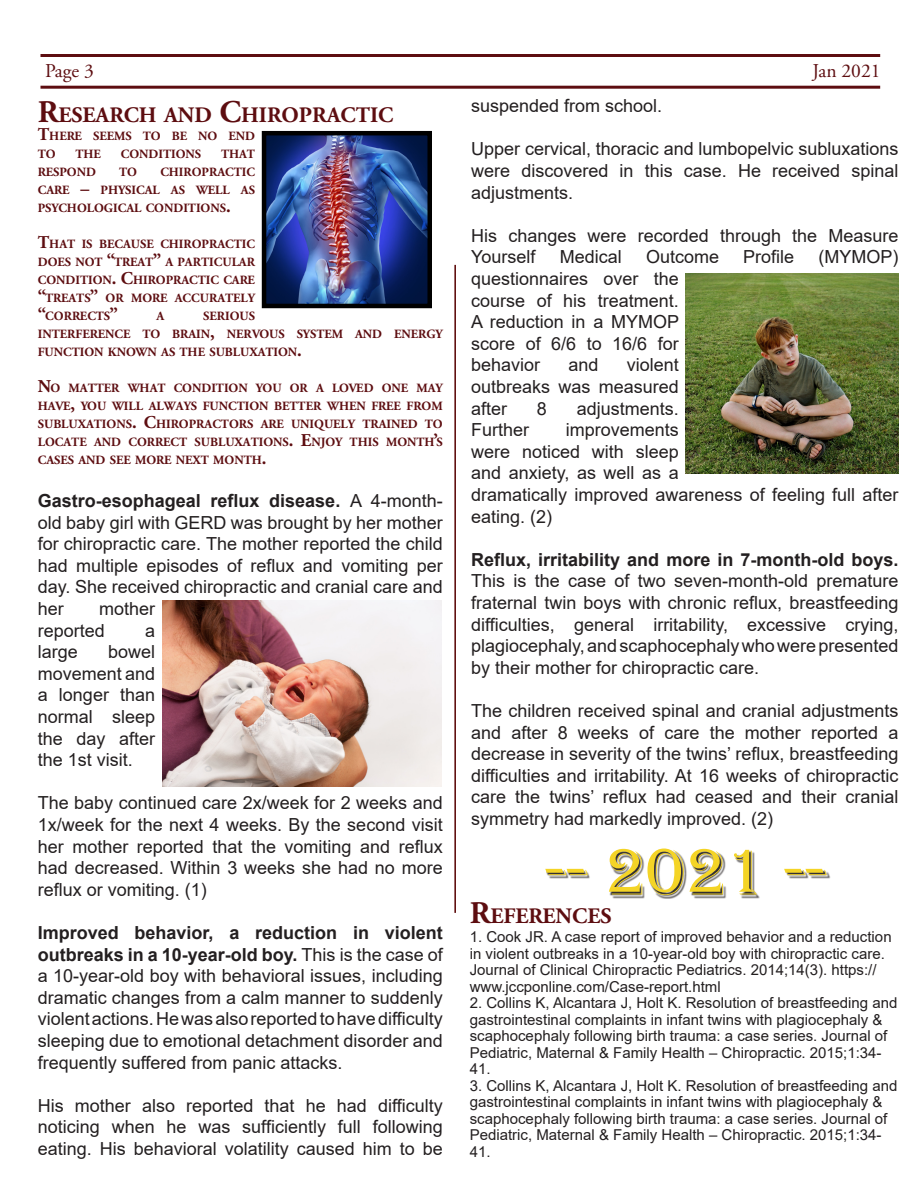
<style>
.page{position:relative;width:918px;height:1188px;background:#fff}
.page>*{position:absolute;margin:0;border:0;box-sizing:border-box;transform-origin:0 0}
.t1{font:67.95px "Algerian";color:#f4d426}
.t2{font:700 22.05px "Adobe Garamond Pro";color:#5d0d10}
.t3{font:19.5px "Adobe Garamond Pro";color:#5d0d10}
.t4{font:18px/21.6px "Arial";color:#231f20;text-align:justify}
.t5{font:15px/16.5px "Arial";color:#231f20}
.t6{font:700 12.6px/18px "Adobe Garamond Pro";color:#5d0d10}
.s1{font-size:31.5px}
.s2{font-size:18px}
.s3{font-weight:700}
</style>
<div class="page">
<hr style="left:40px;top:54px;width:840px;height:3px;background:#5d0d10">
<hr style="left:40px;top:86px;width:840px;height:3px;background:#5d0d10">
<hr style="left:454px;top:265px;width:2px;height:648px;background:#560000">
<img style="left:267px;top:136px;width:160px;height:167px">
<div style="left:262px;top:131px;width:170px;height:177px;border:4px solid #000"></div>
<img style="left:162px;top:600px;width:279px;height:186px">
<img style="left:686px;top:273px;width:212px;height:200px">
<div style="left:546px;top:849px;width:284px;height:50px;background:#231f20;opacity:.93"></div>
<p class="t3" style="left:45px;top:59px;width:50px">Page 3</p>
<p class="t3" style="left:812px;top:59px;width:70px">Jan 2021</p>
<p class="t2" style="left:38px;top:102px;width:357px"><span class="s1">R</span>ESEARCH AND <span class="s1">C</span>HIROPRACTIC</p>
<p class="t6" style="left:38px;top:127px;width:219px"><span class="s2">T</span>HERE SEEMS TO BE NO END<br>TO</p>
<p class="t6" style="left:76px;top:145px;width:27px">THE</p>
<p class="t6" style="left:121px;top:145px;width:82px">CONDITIONS</p>
<p class="t6" style="left:221px;top:145px;width:35px">THAT</p>
<p class="t6" style="left:38px;top:163px;width:60px">RESPOND</p>
<p class="t6" style="left:119px;top:163px;width:19px">TO</p>
<p class="t6" style="left:38px;top:163px;width:219px;text-align:justify;text-indent:123px">CHIROPRACTIC CARE <span class="s2">–</span> PHYSICAL AS WELL AS PSYCHOLOGICAL CONDITIONS<span class="s2">.</span></p>
<p class="t6" style="left:38px;top:235px;width:220px;text-align:justify"><span class="s2">T</span>HAT IS BECAUSE CHIROPRACTIC DOES NOT <span class="s2">“</span>TREAT<span class="s2">”</span> A PARTICULAR CONDITION<span class="s2">. C</span>HIROPRACTIC CARE <span class="s2">“</span>TREATS<span class="s2">”</span> OR MORE ACCURATELY <span class="s2">“</span>CORRECTS<span class="s2">”</span></p>
<p class="t6" style="left:38px;top:307px;width:398px;text-indent:165px">SERIOUS<br>INTERFERENCE TO BRAIN<span class="s2">,</span> NERVOUS SYSTEM AND ENERGY<br>FUNCTION KNOWN AS THE SUBLUXATION<span class="s2">.</span></p>
<p class="t6" style="left:38px;top:379px;width:102px"><span class="s2">N</span>O MATTER WHA</p>
<p class="t6" style="left:157px;top:307px;width:10px">A</p>
<p class="t6" style="left:38px;top:379px;width:400px;text-indent:120px">T CONDITION YOU OR A LOVED ONE MAY<br>HAVE<span class="s2">,</span> YOU WILL ALWAY</p>
<p class="t6" style="left:38px;top:397px;width:407px;text-align:justify;text-indent:153px">S FUNCTION BETTER WHEN FREE FROM SUBLUXATIONS<span class="s2">. C</span>HIROPRACTORS ARE UNIQUELY TRAINED TO LOCATE AND CORRECT SUBLUXATIONS<span class="s2">. E</span>NJOY THIS MONTH<span class="s2">’</span>S CASES AND SEE MORE NEXT MONTH<span class="s2">.</span></p>
<p class="t4" style="left:38px;top:490px;width:407px"><span class="s3">Gastro-esophageal reflux disease.</span> A 4-month&shy;old baby girl with GERD was brought by her mother for chiropractic care. The mother reported the child had multiple episodes of reflux and vomiting per day. She received chiropractic and cranial care and her</p>
<p class="t4" style="left:38px;top:598px;width:119px;text-indent:61px">mother reported</p>
<p class="t4" style="left:145px;top:619px;width:12px">a</p>
<p class="t4" style="left:38px;top:641px;width:119px;text-indent:70px">bowel movement and a longer than normal sleep the day after the 1st visit.</p>
<p class="t4" style="left:38px;top:792px;width:407px">The baby continued care 2x/week for 2 weeks and 1x/week for the next 4 weeks. By the second visit her mother reported that the vomiting and reflux had decreased. Within 3 weeks she had no more reflux or vomiting. (1)</p>
<p class="t4" style="left:38px;top:922px;width:407px"><span class="s3">Improved behavior, a reduction in violent outbreaks in a 10-year-old boy.</span> This is the case of a 10-year-old boy with behavioral issues, including dramatic changes from a calm manner to suddenly violent actions. He was also reported to have difficulty sleeping due to emotional detachment disorder and frequently suffered from panic attacks.</p>
<p class="t4" style="left:38px;top:1095px;width:406px">His mother also reported that he had difficulty noticing when he was sufficiently full following eating. His behavioral volatility caused him to be</p>
<p class="t4" style="left:38px;top:641px;width:42px">large</p>
<p class="t4" style="left:471px;top:95px;width:193px">suspended from school.</p>
<p class="t4" style="left:471px;top:138px;width:429px">Upper cervical, thoracic and lumbopelvic subluxations were discovered in this case. He received spinal adjustments.</p>
<p class="t4" style="left:471px;top:224px;width:429px">His changes were recorded through the Measure<br>Yourself</p>
<p class="t4" style="left:560px;top:246px;width:64px">Medical</p>
<p class="t4" style="left:646px;top:246px;width:75px">Outcome</p>
<p class="t4" style="left:743px;top:246px;width:53px">Profile</p>
<p class="t4" style="left:818px;top:246px;width:81px">(MYMOP)</p>
<p class="t4" style="left:471px;top:268px;width:209px">questionnaires over the course of his treatment.<br>A reduction in a MYMOP score of 6/6 to 16/6 for behavior</p>
<p class="t4" style="left:471px;top:354px;width:209px;text-indent:156px">violent outbreaks was measured after</p>
<p class="t4" style="left:568px;top:354px;width:32px">and</p>
<p class="t4" style="left:537px;top:397px;width:12px">8</p>
<p class="t4" style="left:577px;top:397px;width:104px">adjustments.</p>
<p class="t4" style="left:471px;top:419px;width:429px;text-align:left;text-indent:95px">improvements<br>were noticed with sleep<br>and anxiety, as well as a<br>dramatically improved awareness of feeling full after eating. (2)</p>
<p class="t4" style="left:471px;top:548px;width:429px"><span class="s3">Reflux, irritability and more in 7-month-old boys.<br></span>This is the case of two seven-month-old premature fraternal twin boys with chronic reflux, breastfeeding difficulties, general irritability, excessive crying, plagiocephaly, and scaphocephaly who were presented by their mother for chiropractic care.</p>
<p class="t4" style="left:471px;top:700px;width:429px">The children received spinal and cranial adjustments and after 8 weeks of care the mother reported a decrease in severity of the twins’ reflux, breastfeeding difficulties and irritability. At 16 weeks of chiropractic care the twins’ reflux had ceased and their cranial symmetry had markedly improved. (2)</p>
<p class="t1" style="left:545px;top:834px;width:283px">-- 2021 --</p>
<p class="t4" style="left:471px;top:419px;width:60px">Further</p>
<p class="t2" style="left:470px;top:903px;width:143px"><span class="s1">R</span>EFERENCES</p>
<p class="t5" style="left:470px;top:929px;width:423px">1. Cook JR. A case report of improved behavior and a reduction in violent outbreaks in a 10-year-old boy with chiropractic care.<br>Journal of Clinical Chiropractic Pediatrics. 2014;14(3). https:// www.jccponline.com/Case-report.html</p>
<p class="t5" style="left:470px;top:995px;width:429px">2. Collins K, Alcantara J, Holt K. Resolution of breastfeeding and gastrointestinal complaints in infant twins with plagiocephaly &amp; scaphocephaly following birth trauma: a case series. Journal of Pediatric, Maternal &amp; Family Health – Chiropractic. 2015;1:34- 41.</p>
<p class="t5" style="left:470px;top:1077px;width:429px">3. Collins K, Alcantara J, Holt K. Resolution of breastfeeding and gastrointestinal complaints in infant twins with plagiocephaly &amp; scaphocephaly following birth trauma: a case series. Journal of Pediatric, Maternal &amp; Family Health – Chiropractic. 2015;1:34- 41.</p>
</div>
